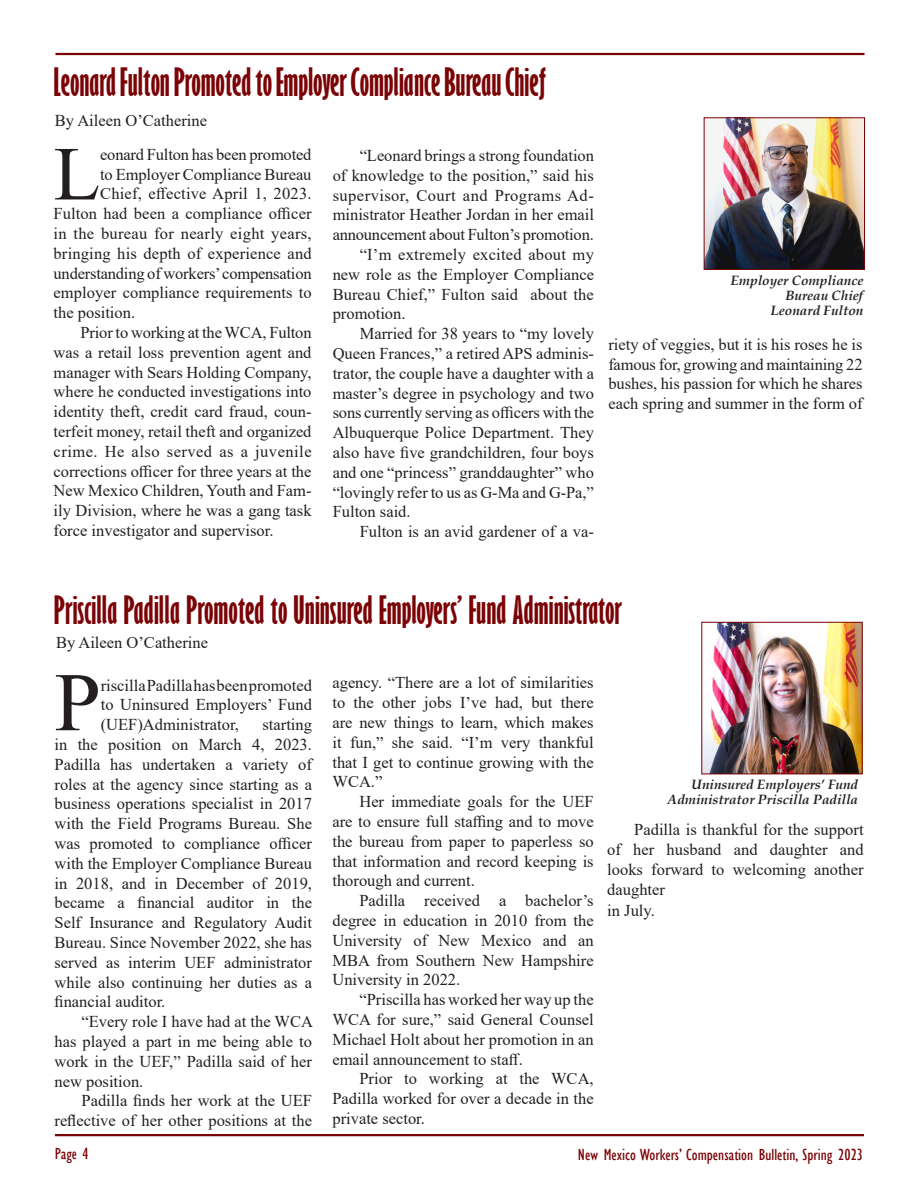
<style>
.page{position:relative;width:918px;height:1188px;background:#fff}
.page>*{position:absolute;margin:0;border:0;box-sizing:border-box;transform-origin:0 0}
.t1{font:83.25px "Times New Roman";color:#231f20}
.Bulletin_Text{font:76.35px "Times New Roman";color:#231f20}
.Bulletin_Heading{font:700 extra-condensed 36px "Gill Sans";color:#7a0306}
.Bulletin_Text-2{font:16.5px/19.8px "Times New Roman";color:#231f20;text-align:justify}
.t2{font:condensed 16.5px "Gill Sans";color:#7a0306;scale:1.04 1}
.Bulletin_Text-3{font:16.5px "Times New Roman";letter-spacing:.02em;color:#231f20}
.t3{font:condensed 16.5px "Gill Sans";color:#7a0306}
.photo_captions{font:italic 700 13.5px "Book Antiqua";color:#231f20}
</style>
<div class="page">
<hr style="left:55px;top:1134px;width:809px;height:2px;background:#7a0306">
<hr style="left:56px;top:53px;width:809px;height:2px;background:#7a0306">
<img style="left:704px;top:624px;width:156px;height:148px">
<div style="left:702px;top:622px;width:160px;height:152px;border:1px solid #7a0306"></div>
<img style="left:706px;top:120px;width:157px;height:148px">
<div style="left:704px;top:118px;width:161px;height:152px;border:1px solid #7a0306"></div>
<p class="Bulletin_Heading" style="left:54px;top:60px;width:494px">Leonard Fulton Promoted to Employer Compliance Bureau Chief</p>
<p class="Bulletin_Text-2" style="left:55px;top:110px;width:154px">By Aileen O’Catherine</p>
<p class="Bulletin_Text" style="left:54px;top:120px;width:48px">L</p>
<p class="Bulletin_Text-2" style="left:100px;top:144px;width:213px">eonard Fulton has been promoted</p>
<p class="Bulletin_Text-2" style="left:100px;top:164px;width:213px">to Employer Compliance Bureau</p>
<p class="Bulletin_Text-2" style="left:100px;top:184px;width:213px">Chief, effective April 1, 2023.</p>
<p class="Bulletin_Text-2" style="left:54px;top:203px;width:260px">Fulton had been a compliance officer</p>
<p class="Bulletin_Text-3" style="left:54px;top:222px;width:260px">in the bureau for nearly eight years,</p>
<p class="Bulletin_Text-2" style="left:54px;top:243px;width:260px">bringing his depth of experience and</p>
<p class="Bulletin_Text-2" style="left:54px;top:263px;width:260px">understanding of workers’ compensation</p>
<p class="Bulletin_Text-2" style="left:54px;top:283px;width:260px">employer compliance requirements to</p>
<p class="Bulletin_Text-2" style="left:54px;top:302px;width:83px">the position.</p>
<p class="Bulletin_Text-2" style="left:54px;top:322px;width:260px;text-indent:27px">Prior to working at the WCA, Fulton was a retail loss prevention agent and manager with Sears Holding Company, where he conducted investigations into identity theft, credit card fraud, coun&shy;terfeit money, retail theft and organized crime. He also served as a juvenile corrections officer for three years at the New Mexico Children, Youth and Fam&shy;ily Division, where he was a gang task force investigator and supervisor.</p>
<p class="Bulletin_Text-2" style="left:333px;top:145px;width:263px;text-indent:27px">“Leonard brings a strong foundation of knowledge to the position,” said his supervisor, Court and Programs Ad&shy;ministrator Heather Jordan in her email announcement about Fulton’s promotion.</p>
<p class="Bulletin_Text-2" style="left:333px;top:244px;width:263px;text-indent:27px">“I’m extremely excited about my new role as the Employer Compliance Bureau Chief,” Fulton said about the promotion.</p>
<p class="Bulletin_Text-2" style="left:333px;top:323px;width:263px;text-indent:27px">Married for 38 years to “my lovely Queen Frances,” a retired APS adminis&shy;trator, the couple have a daughter with a master’s degree in psychology and two sons currently serving as officers with the Albuquerque Police Department. They also have five grandchildren, four boys and one “princess” granddaughter” who “lovingly refer to us as G-Ma and G-Pa,” Fulton said.</p>
<p class="Bulletin_Text-2" style="left:360px;top:521px;width:236px">Fulton is an avid gardener of a va-</p>
<p class="photo_captions" style="left:731px;top:271px;width:134px">Employer Compliance</p>
<p class="photo_captions" style="left:785px;top:286px;width:79px">Bureau Chief</p>
<p class="photo_captions" style="left:771px;top:301px;width:94px">Leonard Fulton</p>
<p class="Bulletin_Text-2" style="left:608px;top:334px;width:256px">riety of veggies, but it is his roses he is famous for, growing and maintaining 22 bushes, his passion for which he shares each spring and summer in the form of</p>
<p class="Bulletin_Heading" style="left:54px;top:588px;width:570px">Priscilla Padilla Promoted to Uninsured Employers’ Fund Administrator</p>
<p class="Bulletin_Text-2" style="left:56px;top:632px;width:154px">By Aileen O’Catherine</p>
<p class="t1" style="left:55px;top:644px;width:48px">P</p>
<p class="Bulletin_Text-2" style="left:101px;top:675px;width:213px">riscilla Padilla has been promoted to Uninsured Employers’ Fund (UEF)Administrator,</p>
<p class="Bulletin_Text-2" style="left:55px;top:714px;width:259px;text-indent:208px">starting in the position on March 4, 2023.<br>Padilla has undertaken a variety of roles at the agency since starting as a business operations specialist in 2017 with the Field Programs Bureau. She was promoted to compliance officer with the Employer Compliance Bureau in 2018, and in December of 2019, became a financial auditor in the Self Insurance and Regulatory Audit Bureau. Since November 2022, she has served as interim UEF administrator while also continuing her duties as a financial auditor.</p>
<p class="Bulletin_Text-2" style="left:55px;top:1011px;width:260px;text-indent:27px">“Every role I have had at the WCA has played a part in me being able to work in the UEF,” Padilla said of her new position.</p>
<p class="Bulletin_Text-2" style="left:55px;top:1091px;width:259px;text-align:right">Padilla finds her work at the UEF reflective of her other positions at the</p>
<p class="Bulletin_Text-2" style="left:332px;top:672px;width:263px">agency. “There are a lot of similarities to the other jobs I’ve had, but there are new things to learn, which makes it fun,” she said. “I’m very thankful that I get to continue growing with the WCA.”</p>
<p class="Bulletin_Text-2" style="left:332px;top:791px;width:263px;text-indent:27px">Her immediate goals for the UEF are to ensure full staffing and to move the bureau from paper to paperless so that information and record keeping is thorough and current.</p>
<p class="Bulletin_Text-2" style="left:332px;top:890px;width:263px;text-indent:27px">Padilla received a bachelor’s degree in education in 2010 from the University of New Mexico and an MBA from Southern New Hampshire University in 2022.</p>
<p class="Bulletin_Text-2" style="left:332px;top:989px;width:263px;text-indent:27px">“Priscilla has worked her way up the WCA for sure,” said General Counsel Michael Holt about her promotion in an email announcement to staff.</p>
<p class="Bulletin_Text-2" style="left:332px;top:1068px;width:263px;text-indent:27px">Prior to working at the WCA, Padilla worked for over a decade in the private sector.</p>
<p class="photo_captions" style="left:692px;top:775px;width:168px">Uninsured Employers’ Fund</p>
<p class="photo_captions" style="left:668px;top:790px;width:192px">Administrator Priscilla Padilla</p>
<p class="Bulletin_Text-2" style="left:607px;top:819px;width:258px;text-indent:27px">Padilla is thankful for the support of her husband and daughter and looks forward to welcoming another daughter</p>
<p class="Bulletin_Text-2" style="left:607px;top:900px;width:49px">in July.</p>
<p class="t3" style="left:55px;top:1144px;width:35px">Page 4</p>
<p class="t2" style="left:578px;top:1145px;width:276px">New Mexico Workers’ Compensation Bulletin, Spring 2023</p>
</div>
